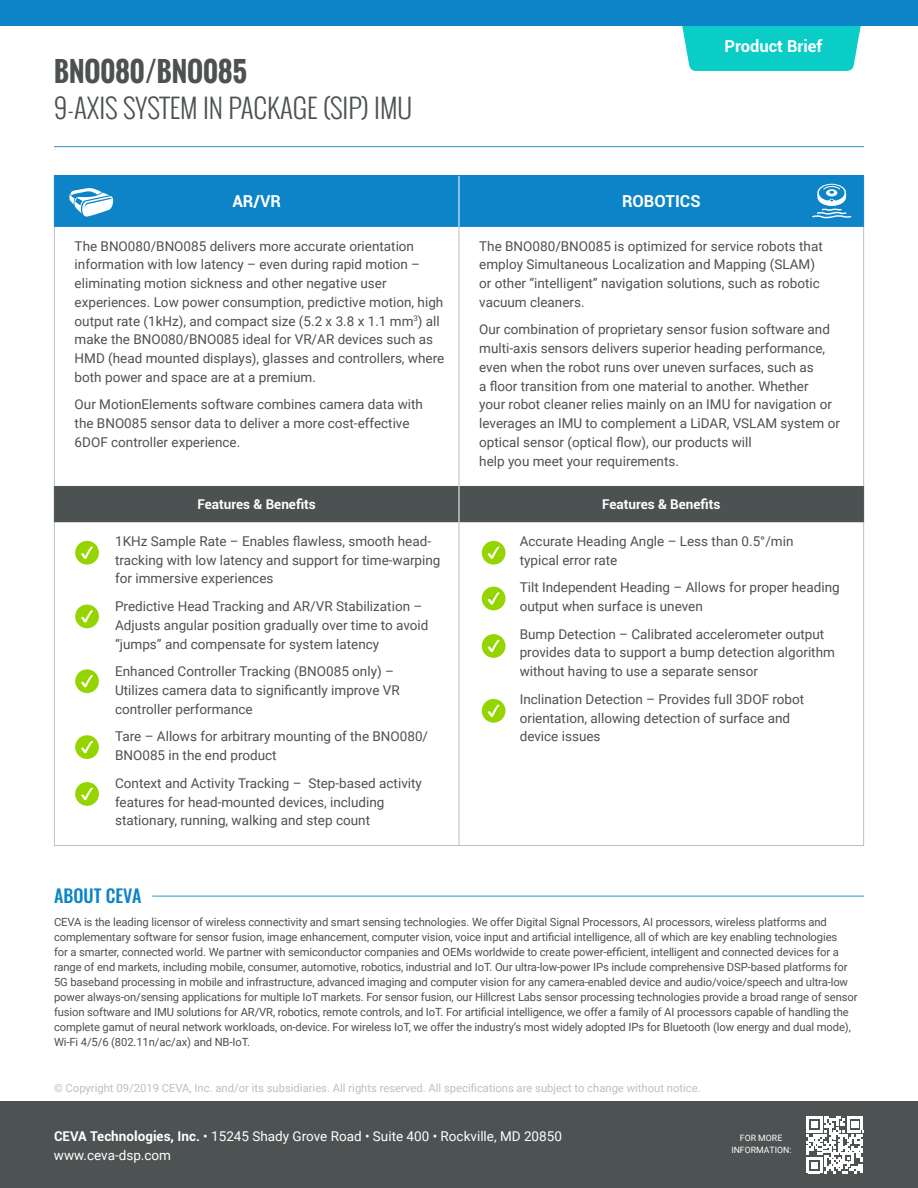
<style>
.page{position:relative;width:918px;height:1188px;background:#fff}
.page>*{position:absolute;margin:0;border:0;box-sizing:border-box;transform-origin:0 0}
.t1{font:300 27px "Oswald";color:#4c5151}
.t2{font:700 27px "Oswald";color:#4c5151}
.t3{font:500 18px "Oswald";color:#0c84c7}
.t4{font:700 16.5px "Roboto";color:#fff}
.t5{font:13.5px/18.8px "Roboto";color:#4c5151}
.t6{font:13.5px/19.5px "Roboto";color:#fff}
.t7{font:700 13.5px "Roboto";color:#fff}
.t8{font:11.25px/15px "Roboto";letter-spacing:-.01em;color:#4c5151}
.t9{font:11.25px "Roboto";color:#bfbfbf}
.t10{font:8.7px/12px "Roboto";color:#fff;text-align:center}
.s1{font-weight:700}
</style>
<div class="page">
<svg style="left:680px;top:25px;width:183px;height:46px;background:#1bcecb"></svg>
<hr style="left:54px;top:146px;width:810px;height:1px;background:#39c">
<div style="left:0;top:0;width:918px;height:25px;background:#0c84c7"></div>
<div style="left:55px;top:486px;width:808px;height:36px;background:#4c5151"></div>
<hr style="left:459px;top:486px;width:1px;height:36px;background:#fff">
<hr style="left:54px;top:227px;width:1px;height:259px;background:#bfbfbf">
<hr style="left:459px;top:227px;width:1px;height:259px;background:#bfbfbf">
<hr style="left:863px;top:227px;width:1px;height:259px;background:#bfbfbf">
<hr style="left:54px;top:522px;width:1px;height:323px;background:#bfbfbf">
<hr style="left:459px;top:522px;width:1px;height:323px;background:#bfbfbf">
<hr style="left:863px;top:522px;width:1px;height:323px;background:#bfbfbf">
<hr style="left:54px;top:845px;width:405px;height:1px;background:#bfbfbf">
<hr style="left:459px;top:845px;width:405px;height:1px;background:#bfbfbf">
<hr style="left:54px;top:486px;width:1px;height:36px;background:#4c5151">
<hr style="left:863px;top:486px;width:1px;height:36px;background:#4c5151">
<div style="left:75px;top:541px;width:24px;height:24px;background:#94d500;border-radius:50%"></div>
<svg style="left:81px;top:546px;width:12px;height:13px"></svg>
<div style="left:75px;top:605px;width:24px;height:23px;background:#94d500;border-radius:50%"></div>
<svg style="left:81px;top:610px;width:12px;height:13px"></svg>
<div style="left:75px;top:669px;width:24px;height:24px;background:#94d500;border-radius:50%"></div>
<svg style="left:81px;top:675px;width:12px;height:13px"></svg>
<div style="left:75px;top:735px;width:24px;height:24px;background:#94d500;border-radius:50%"></div>
<svg style="left:81px;top:741px;width:12px;height:13px"></svg>
<div style="left:75px;top:782px;width:24px;height:24px;background:#94d500;border-radius:50%"></div>
<svg style="left:81px;top:787px;width:12px;height:13px"></svg>
<div style="left:482px;top:541px;width:23px;height:24px;background:#94d500;border-radius:50%"></div>
<svg style="left:487px;top:546px;width:13px;height:13px"></svg>
<div style="left:482px;top:587px;width:23px;height:23px;background:#94d500;border-radius:50%"></div>
<svg style="left:487px;top:592px;width:13px;height:13px"></svg>
<div style="left:482px;top:634px;width:23px;height:24px;background:#94d500;border-radius:50%"></div>
<svg style="left:487px;top:640px;width:13px;height:12px"></svg>
<div style="left:482px;top:699px;width:23px;height:24px;background:#94d500;border-radius:50%"></div>
<svg style="left:487px;top:704px;width:13px;height:13px"></svg>
<div style="left:54px;top:175px;width:810px;height:52px;background:#0c84c7"></div>
<div style="left:0;top:1102px;width:918px;height:86px;background:#4d5252"></div>
<svg style="left:806px;top:1116px;width:58px;height:57px"></svg>
<hr style="left:152px;top:896px;width:712px;height:1px;background:#39c">
<h1 class="t2" style="left:54px;top:51px;width:195px">BNO080/BNO085</h1>
<h1 class="t1" style="left:54px;top:88px;width:360px">9-AXIS SYSTEM IN PACKAGE (SIP) IMU</h1>
<p class="t4" style="left:725px;top:35px;width:99px">Product Brief</p>
<p class="t4" style="left:232px;top:190px;width:50px">AR/VR</p>
<p class="t4" style="left:622px;top:190px;width:80px">ROBOTICS</p>
<p class="t5" style="left:75px;top:236px;width:371px">The BNO080/BNO085 delivers more accurate orientation information with low latency – even during rapid motion – eliminating motion sickness and other negative user experiences. Low power consumption, predictive motion, high output rate (1kHz), and compact size (5.2 x 3.8 x 1.1 mm<sup>3</sup>) all make the BNO080/BNO085 ideal for VR/AR devices such as HMD (head mounted displays), glasses and controllers, where both power and space are at a premium.</p>
<p class="t5" style="left:75px;top:395px;width:350px">Our MotionElements software combines camera data with the BNO085 sensor data to deliver a more cost-effective<br>6DOF controller experience.</p>
<p class="t5" style="left:479px;top:236px;width:345px">The BNO080/BNO085 is optimized for service robots that employ Simultaneous Localization and Mapping (SLAM) or other “intelligent” navigation solutions, such as robotic vacuum cleaners.</p>
<p class="t5" style="left:479px;top:320px;width:362px">Our combination of proprietary sensor fusion software and multi-axis sensors delivers superior heading performance, even when the robot runs over uneven surfaces, such as<br>a floor transition from one material to another. Whether<br>your robot cleaner relies mainly on an IMU for navigation or leverages an IMU to complement a LiDAR, VSLAM system or optical sensor (optical flow), our products will<br>help you meet your requirements.</p>
<p class="t7" style="left:197px;top:495px;width:120px">Features &amp; Benefits</p>
<p class="t7" style="left:602px;top:495px;width:120px">Features &amp; Benefits</p>
<p class="t5" style="left:115px;top:531px;width:327px">1KHz Sample Rate – Enables flawless, smooth head&shy;tracking with low latency and support for time-warping for immersive experiences</p>
<p class="t5" style="left:115px;top:596px;width:315px">Predictive Head Tracking and AR/VR Stabilization –<br>Adjusts angular position gradually over time to avoid “jumps” and compensate for system latency</p>
<p class="t5" style="left:115px;top:662px;width:286px">Enhanced Controller Tracking (BNO085 only) –<br>Utilizes camera data to significantly improve VR controller performance</p>
<p class="t5" style="left:115px;top:727px;width:315px">Tare – Allows for arbitrary mounting of the BNO080/<br>BNO085 in the end product</p>
<p class="t5" style="left:115px;top:773px;width:308px">Context and Activity Tracking – Step-based activity features for head-mounted devices, including stationary, running, walking and step count</p>
<p class="t5" style="left:520px;top:531px;width:275px">Accurate Heading Angle – Less than 0.5°/min typical error rate</p>
<p class="t5" style="left:520px;top:578px;width:321px">Tilt Independent Heading – Allows for proper heading output when surface is uneven</p>
<p class="t5" style="left:520px;top:624px;width:317px">Bump Detection – Calibrated accelerometer output provides data to support a bump detection algorithm without having to use a separate sensor</p>
<p class="t5" style="left:520px;top:689px;width:286px">Inclination Detection – Provides full 3DOF robot orientation, allowing detection of surface and device issues</p>
<h2 class="t3" style="left:54px;top:886px;width:89px">ABOUT CEVA</h2>
<p class="t8" style="left:54px;top:914px;width:805px">CEVA is the leading licensor of wireless connectivity and smart sensing technologies. We offer Digital Signal Processors, AI processors, wireless platforms and complementary software for sensor fusion, image enhancement, computer vision, voice input and artificial intelligence, all of which are key enabling technologies<br>for a smarter, connected world. We partner with semiconductor companies and OEMs worldwide to create power-efficient, intelligent and connected devices for a range of end markets, including mobile, consumer, automotive, robotics, industrial and IoT. Our ultra-low-power IPs include comprehensive DSP-based platforms for 5G baseband processing in mobile and infrastructure, advanced imaging and computer vision for any camera-enabled device and audio/voice/speech and ultra-low power always-on/sensing applications for multiple IoT markets. For sensor fusion, our Hillcrest Labs sensor processing technologies provide a broad range of sensor fusion software and IMU solutions for AR/VR, robotics, remote controls, and IoT. For artificial intelligence, we offer a family of AI processors capable of handling the complete gamut of neural network workloads, on-device. For wireless IoT, we offer the industry’s most widely adopted IPs for Bluetooth (low energy and dual mode), Wi-Fi 4/5/6 (802.11n/ac/ax) and NB-IoT.</p>
<p class="t9" style="left:54px;top:1080px;width:648px">© Copyright 09/2019 CEVA, Inc. and/or its subsidiaries. All rights reserved. All specifications are subject to change without notice.</p>
<p class="t6" style="left:54px;top:1126px;width:509px"><span class="s1">CEVA Technologies, Inc.</span> • 15245 Shady Grove Road • Suite 400 • Rockville, MD 20850 www.ceva-dsp.com</p>
<p class="t10" style="left:731px;top:1132px;width:62px">FOR MORE<br>INFORMATION:</p>
</div>
